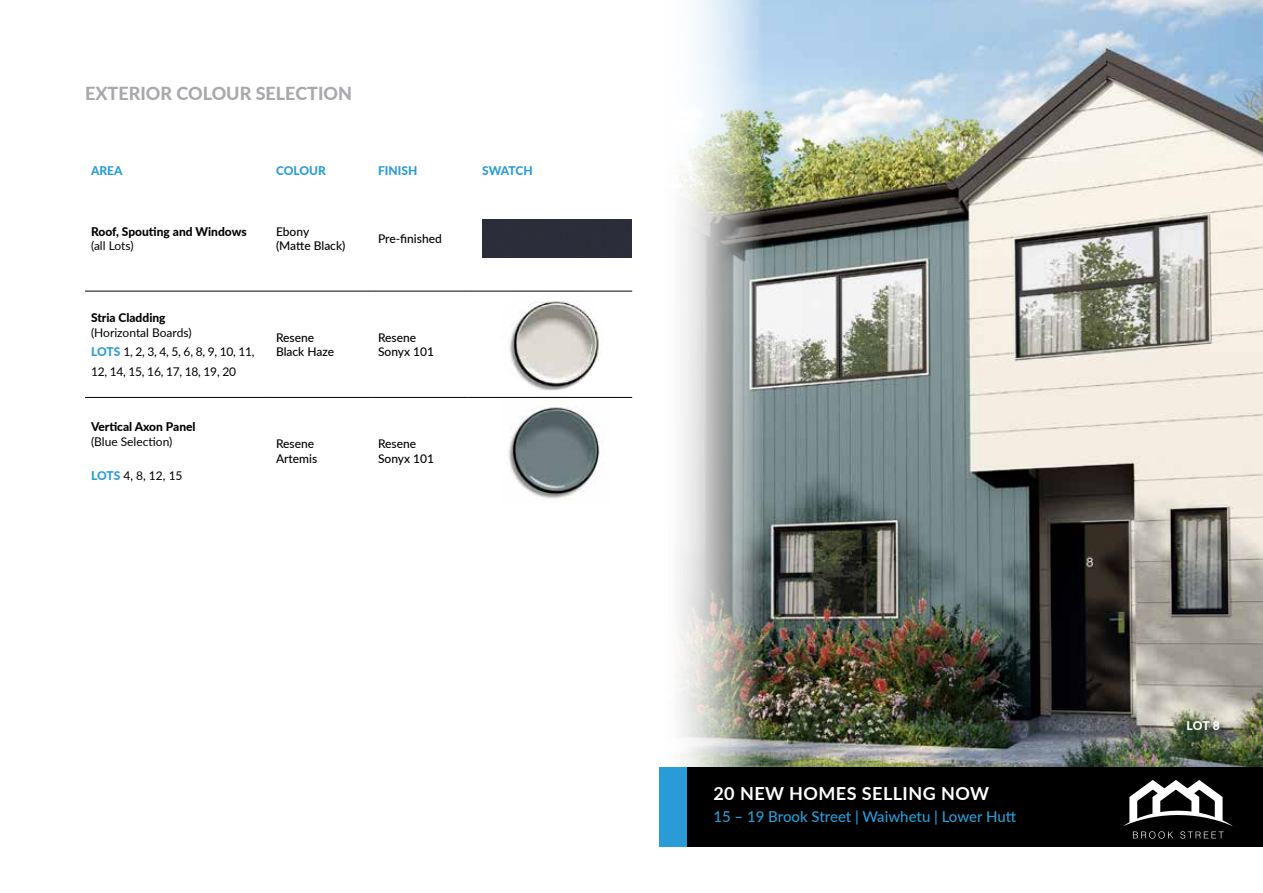
<style>
.page{position:relative;width:1263px;height:893px;background:#fff}
.page>*{position:absolute;margin:0;border:0;box-sizing:border-box;transform-origin:0 0}
.t1{font:800 18px "Lato";color:#a7a9ac}
.t2{font:700 18px "Lato";letter-spacing:.025em;color:#fff}
.t3{font:500 15px "Lato";color:#299cd7}
.t4{font:12px/19.5px "Lato";color:#000}
.t5{font:500 12px/14.4px "Lato";color:#000}
.t6{font:800 12px "Lato";color:#000}
.t7{font:800 12px "Lato";color:#299cd7}
.t8{font:800 12px "Lato";color:#fff}
.s1{font-weight:800;color:#299cd7}
</style>
<div class="page">
<img style="left:659px;top:0;width:604px;height:772px">
<div style="left:660px;top:767px;width:603px;height:80px;background:#299cd7"></div>
<div style="left:687px;top:767px;width:576px;height:80px;background:#000"></div>
<svg style="left:1123px;top:780px;width:110px;height:59px"></svg>
<img style="left:509px;top:301px;width:91px;height:90px">
<div style="left:483px;top:220px;width:148px;height:38px;background:#2b2e3a"></div>
<img style="left:508px;top:407px;width:94px;height:92px">
<hr style="left:85px;top:291px;width:185px;height:1px;background:#000">
<hr style="left:270px;top:291px;width:102px;height:1px;background:#000">
<hr style="left:372px;top:291px;width:96px;height:1px;background:#000">
<hr style="left:85px;top:397px;width:185px;height:1px;background:#000">
<hr style="left:270px;top:397px;width:102px;height:1px;background:#000">
<hr style="left:372px;top:397px;width:96px;height:1px;background:#000">
<hr style="left:468px;top:291px;width:164px;height:1px;background:#000">
<hr style="left:468px;top:397px;width:164px;height:1px;background:#000">
<h1 class="t1" style="left:85px;top:80px;width:269px">EXTERIOR COLOUR SELECTION</h1>
<p class="t7" style="left:91px;top:162px;width:33px">AREA</p>
<p class="t7" style="left:276px;top:162px;width:51px">COLOUR</p>
<p class="t7" style="left:378px;top:162px;width:41px">FINISH</p>
<p class="t7" style="left:482px;top:162px;width:52px">SWATCH</p>
<p class="t6" style="left:91px;top:222px;width:157px">Roof, Spouting and Windows</p>
<p class="t4" style="left:91px;top:235px;width:44px">(all Lots)</p>
<p class="t5" style="left:276px;top:224px;width:71px">Ebony (Matte Black)</p>
<p class="t5" style="left:378px;top:231px;width:65px">Pre-finished</p>
<p class="t6" style="left:91px;top:309px;width:76px">Stria Cladding</p>
<p class="t4" style="left:91px;top:322px;width:165px">(Horizontal Boards)<br><span class="s1">LOTS</span> 1, 2, 3, 4, 5, 6, 8, 9, 10, 11,<br>12, 14, 15, 16, 17, 18, 19, 20</p>
<p class="t5" style="left:276px;top:330px;width:60px">Resene<br>Black Haze</p>
<p class="t5" style="left:378px;top:330px;width:58px">Resene<br>Sonyx 101</p>
<p class="t6" style="left:91px;top:418px;width:106px">Vertical Axon Panel</p>
<p class="t4" style="left:91px;top:431px;width:83px">(Blue Selection)</p>
<p class="t4" style="left:91px;top:465px;width:93px"><span class="s1">LOTS</span> 4, 8, 12, 15</p>
<p class="t5" style="left:276px;top:436px;width:43px">Resene<br>Artemis</p>
<p class="t5" style="left:378px;top:436px;width:58px">Resene<br>Sonyx 101</p>
<h1 class="t2" style="left:713px;top:780px;width:277px">20 NEW HOMES SELLING NOW</h1>
<p class="t3" style="left:713px;top:806px;width:304px">15 – 19 Brook Street | Waiwhetu | Lower Hutt</p>
<p class="t8" style="left:1186px;top:717px;width:35px">LOT 8</p>
</div>
